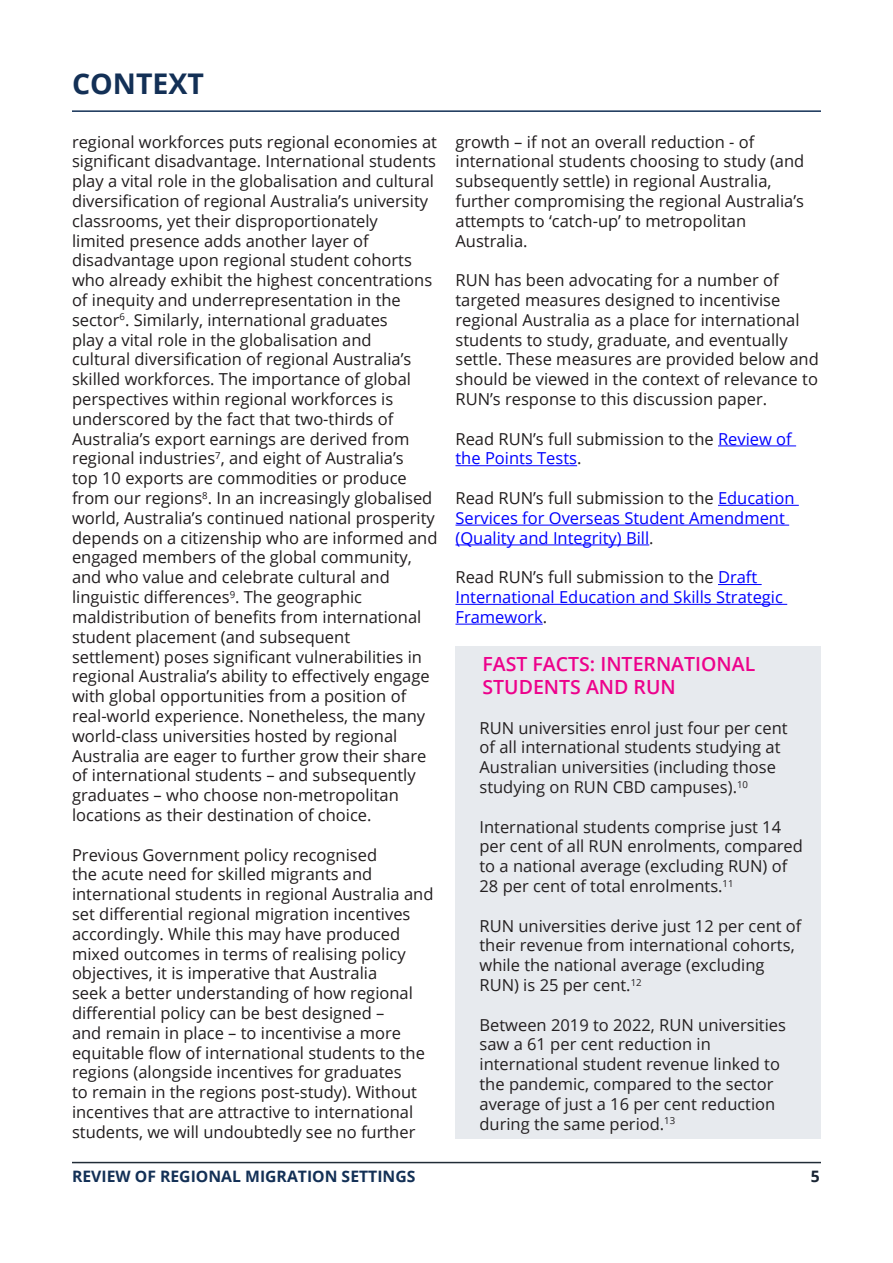
<style>
.page{position:relative;width:893px;height:1263px;background:#fff}
.page>*{position:absolute;margin:0;border:0;box-sizing:border-box;transform-origin:0 0}
.TOC_1{font:700 28.5px "Open Sans";color:#133056}
.RUN_Body{font:600 19.5px/23.4px "Open Sans";color:#ed028c}
.RUN_Body-2{font:16.5px/19.8px "Open Sans";color:#211d1e}
.RUN_Body-3{font:16.5px/19.8px "Open Sans";color:#231f20}
.RUN_Body-4{font:16.5px/19.8px "Open Sans";color:#00f}
.t1{font:700 15.75px "Open Sans";color:#133056}
.t2{font:700 15.75px "Open Sans";color:#1a2534}
.s1{color:#00f}
.s2{color:#211d1e}
</style>
<div class="page">
<hr style="left:72px;top:1162px;width:749px;height:1px;background:#212c37">
<hr style="left:718px;top:445px;width:78px;height:1px;background:#00f">
<hr style="left:455px;top:465px;width:122px;height:1px;background:#00f">
<hr style="left:718px;top:505px;width:81px;height:1px;background:#00f">
<hr style="left:455px;top:525px;width:334px;height:1px;background:#00f">
<hr style="left:455px;top:544px;width:194px;height:1px;background:#00f">
<hr style="left:718px;top:584px;width:44px;height:1px;background:#00f">
<hr style="left:455px;top:604px;width:332px;height:1px;background:#00f">
<hr style="left:455px;top:624px;width:88px;height:1px;background:#00f">
<hr style="left:72px;top:110px;width:749px;height:2px;background:#133056">
<div style="left:455px;top:646px;width:366px;height:493px;background:#e7eaee"></div>
<p class="TOC_1" style="left:72px;top:63px;width:133px">CONTEXT</p>
<p class="RUN_Body-2" style="left:72px;top:131px;width:367px">regional workforces puts regional economies at significant disadvantage. International students play a vital role in the globalisation and cultural diversification of regional Australia’s university classrooms, yet their disproportionately<br>limited presence adds another layer of disadvantage upon regional student cohorts who already exhibit the highest concentrations of inequity and underrepresentation in the sector<sup>6</sup>. Similarly, international graduates<br>play a vital role in the globalisation and<br>cultural diversification of regional Australia’s skilled workforces. The importance of global perspectives within regional workforces is underscored by the fact that two-thirds of Australia’s export earnings are derived from regional industries<sup>7</sup>, and eight of Australia’s<br>top 10 exports are commodities or produce from our regions<sup>8</sup>. In an increasingly globalised world, Australia’s continued national prosperity depends on a citizenship who are informed and engaged members of the global community, and who value and celebrate cultural and linguistic differences<sup>9</sup>. The geographic maldistribution of benefits from international student placement (and subsequent settlement) poses significant vulnerabilities in regional Australia’s ability to effectively engage with global opportunities from a position of real-world experience. Nonetheless, the many world-class universities hosted by regional Australia are eager to further grow their share of international students – and subsequently graduates – who choose non-metropolitan locations as their destination of choice.</p>
<p class="RUN_Body-2" style="left:72px;top:844px;width:363px">Previous Government policy recognised<br>the acute need for skilled migrants and international students in regional Australia and set differential regional migration incentives accordingly. While this may have produced mixed outcomes in terms of realising policy objectives, it is imperative that Australia<br>seek a better understanding of how regional differential policy can be best designed –<br>and remain in place – to incentivise a more equitable flow of international students to the regions (alongside incentives for graduates<br>to remain in the regions post-study). Without incentives that are attractive to international students, we will undoubtedly see no further</p>
<p class="RUN_Body-2" style="left:455px;top:131px;width:350px">growth – if not an overall reduction - of international students choosing to study (and subsequently settle) in regional Australia, further compromising the regional Australia’s attempts to ‘catch-up’ to metropolitan Australia.</p>
<p class="RUN_Body-2" style="left:455px;top:270px;width:365px">RUN has been advocating for a number of targeted measures designed to incentivise regional Australia as a place for international students to study, graduate, and eventually settle. These measures are provided below and should be viewed in the context of relevance to RUN’s response to this discussion paper.</p>
<p class="RUN_Body-2" style="left:455px;top:428px;width:338px">Read RUN’s full submission to the <span class="s1">Review of the Points Tests</span>.</p>
<p class="RUN_Body-4" style="left:455px;top:488px;width:341px"><span class="s2">Read RUN’s full submission to the</span> Education<br>Services for Overseas Student Amendment (Quality and Integrity) Bill<span class="s2">.</span></p>
<p class="RUN_Body-4" style="left:455px;top:567px;width:329px"><span class="s2">Read RUN’s full submission to the</span> Draft<br>International Education and Skills Strategic<br>Framework<span class="s2">.</span></p>
<p class="RUN_Body" style="left:482px;top:651px;width:274px">FAST FACTS: INTERNATIONAL<br>STUDENTS AND RUN</p>
<p class="RUN_Body-3" style="left:479px;top:717px;width:310px">RUN universities enrol just four per cent of all international students studying at Australian universities (including those studying on RUN CBD campuses).<sup>10</sup></p>
<p class="RUN_Body-3" style="left:479px;top:816px;width:325px">International students comprise just 14 per cent of all RUN enrolments, compared to a national average (excluding RUN) of 28 per cent of total enrolments.<sup>11</sup></p>
<p class="RUN_Body-3" style="left:479px;top:915px;width:323px">RUN universities derive just 12 per cent of their revenue from international cohorts, while the national average (excluding RUN) is 25 per cent.<sup>12</sup></p>
<p class="RUN_Body-3" style="left:479px;top:1014px;width:308px">Between 2019 to 2022, RUN universities saw a 61 per cent reduction in international student revenue linked to the pandemic, compared to the sector average of just a 16 per cent reduction during the same period.<sup>13</sup></p>
<p class="t1" style="left:72px;top:1165px;width:345px">REVIEW OF REGIONAL MIGRATION SETTINGS</p>
<p class="t2" style="left:811px;top:1165px;width:10px">5</p>
</div>
